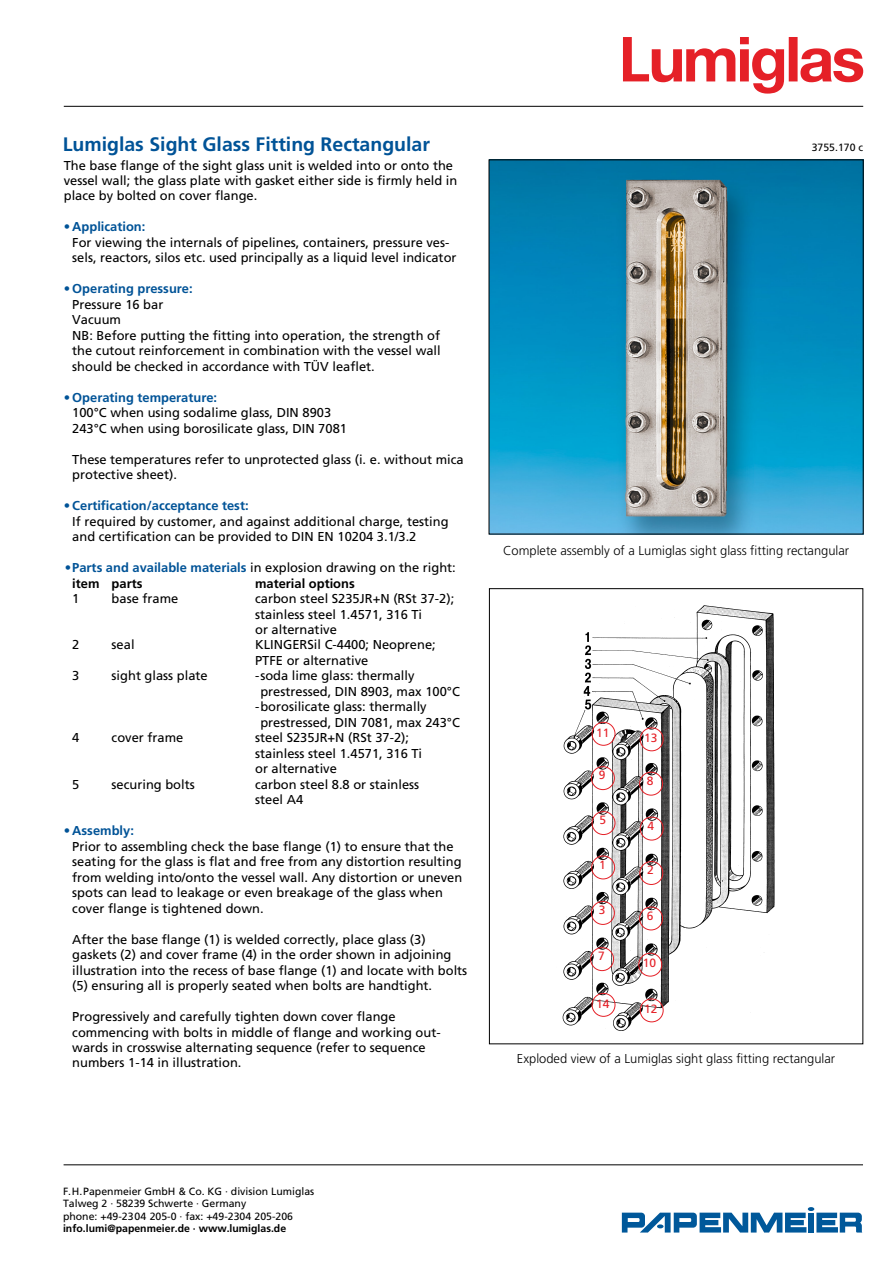
<style>
.page{position:relative;width:893px;height:1263px;background:#fff}
.page>*{position:absolute;margin:0;border:0;box-sizing:border-box;transform-origin:0 0}
.t1{font:700 19.5px "Frutiger";color:#005397}
.Body{font:12.9px/15.5px "Frutiger";color:#000}
.t2{font:300 12.9px "Frutiger";color:#000}
.t3{font:700 12.9px "Frutiger";color:#005397}
.t4{font:700 12.9px "Frutiger";color:#000}
.t5{font:12px "Frutiger";color:#e52027}
.t6{font:10.5px "Frutiger";color:#000}
.t7{font:700 10.5px "Frutiger";color:#000}
.s1{font-weight:700;color:#005397}
</style>
<div class="page">
<img style="left:491px;top:161px;width:371px;height:371px">
<div style="left:489px;top:159px;width:375px;height:375px;border:1px solid #000"></div>
<img style="left:562px;top:605px;width:213px;height:426px">
<div style="left:591px;top:856px;width:24px;height:23px;border:1px solid #e52027;border-radius:50%"></div>
<div style="left:591px;top:901px;width:24px;height:24px;border:1px solid #e52027;border-radius:50%"></div>
<div style="left:590px;top:947px;width:24px;height:24px;border:1px solid #e52027;border-radius:50%"></div>
<div style="left:592px;top:993px;width:23px;height:23px;border:1px solid #e52027;border-radius:50%"></div>
<div style="left:592px;top:811px;width:23px;height:24px;border:1px solid #e52027;border-radius:50%"></div>
<div style="left:591px;top:766px;width:24px;height:24px;border:1px solid #e52027;border-radius:50%"></div>
<div style="left:592px;top:722px;width:23px;height:23px;border:1px solid #e52027;border-radius:50%"></div>
<div style="left:640px;top:861px;width:23px;height:24px;border:1px solid #e52027;border-radius:50%"></div>
<div style="left:639px;top:907px;width:24px;height:23px;border:1px solid #e52027;border-radius:50%"></div>
<div style="left:639px;top:953px;width:23px;height:23px;border:1px solid #e52027;border-radius:50%"></div>
<div style="left:640px;top:999px;width:23px;height:23px;border:1px solid #e52027;border-radius:50%"></div>
<div style="left:640px;top:817px;width:23px;height:23px;border:1px solid #e52027;border-radius:50%"></div>
<div style="left:639px;top:772px;width:24px;height:23px;border:1px solid #e52027;border-radius:50%"></div>
<div style="left:640px;top:728px;width:23px;height:23px;border:1px solid #e52027;border-radius:50%"></div>
<div style="left:546px;top:597px;width:78px;height:18px;background:#fff"></div>
<hr style="left:64px;top:1164px;width:799px;height:1px;background:#000">
<svg style="left:622px;top:1207px;width:240px;height:25px"></svg>
<hr style="left:64px;top:106px;width:799px;height:1px;background:#000">
<svg style="left:623px;top:37px;width:240px;height:57px"></svg>
<p class="t1" style="left:63px;top:132px;width:369px">Lumiglas Sight Glass Fitting Rectangular</p>
<p class="Body" style="left:64px;top:157px;width:391px">The base flange of the sight glass unit is welded into or onto the</p>
<p class="Body" style="left:64px;top:173px;width:395px">vessel wall; the glass plate with gasket either side is firmly held in</p>
<p class="Body" style="left:64px;top:188px;width:195px">place by bolted on cover flange.</p>
<p class="t3" style="left:64px;top:219px;width:83px">• Application:</p>
<p class="Body" style="left:72px;top:235px;width:386px">For viewing the internals of pipelines, containers, pressure ves&shy;sels, reactors, silos etc. used principally as a liquid level indicator</p>
<p class="t3" style="left:64px;top:281px;width:130px">• Operating pressure:</p>
<p class="Body" style="left:72px;top:297px;width:93px">Pressure 16 bar</p>
<p class="Body" style="left:72px;top:312px;width:50px">Vacuum</p>
<p class="Body" style="left:72px;top:328px;width:369px">NB: Before putting the fitting into operation, the strength of</p>
<p class="Body" style="left:72px;top:343px;width:370px">the cutout reinforcement in combination with the vessel wall should be checked in accordance with TÜV leaflet.</p>
<p class="t3" style="left:64px;top:390px;width:155px">• Operating temperature:</p>
<p class="Body" style="left:72px;top:405px;width:260px">100°C when using sodalime glass, DIN 8903</p>
<p class="Body" style="left:72px;top:421px;width:276px">243°C when using borosilicate glass, DIN 7081</p>
<p class="Body" style="left:72px;top:451px;width:393px">These temperatures refer to unprotected glass (i. e. without mica protective sheet).</p>
<p class="t3" style="left:64px;top:498px;width:186px">• Certification/acceptance test:</p>
<p class="Body" style="left:72px;top:513px;width:378px">If required by customer, and against additional charge, testing and certification can be provided to DIN EN 10204 3.1/3.2</p>
<p class="Body" style="left:65px;top:560px;width:393px"><span class="s1">•Parts and available materials</span> in explosion drawing on the right:</p>
<p class="t4" style="left:72px;top:575px;width:72px">item parts</p>
<p class="t4" style="left:255px;top:575px;width:101px">material options</p>
<p class="Body" style="left:72px;top:591px;width:9px">1</p>
<p class="Body" style="left:112px;top:591px;width:68px">base frame</p>
<p class="Body" style="left:255px;top:591px;width:201px">carbon steel S235JR+N (RSt 37-2);</p>
<p class="Body" style="left:255px;top:606px;width:169px">stainless steel 1.4571, 316 Ti</p>
<p class="Body" style="left:255px;top:622px;width:83px">or alternative</p>
<p class="Body" style="left:72px;top:637px;width:9px">2</p>
<p class="Body" style="left:112px;top:637px;width:24px">seal</p>
<p class="Body" style="left:255px;top:637px;width:182px">KLINGERSil C-4400; Neoprene;</p>
<p class="Body" style="left:255px;top:653px;width:115px">PTFE or alternative</p>
<p class="Body" style="left:72px;top:668px;width:9px">3</p>
<p class="Body" style="left:112px;top:668px;width:98px">sight glass plate</p>
<p class="Body" style="left:255px;top:668px;width:161px">-soda lime glass: thermally</p>
<p class="Body" style="left:260px;top:684px;width:201px">prestressed, DIN 8903, max 100°C</p>
<p class="Body" style="left:255px;top:699px;width:173px">-borosilicate glass: thermally</p>
<p class="Body" style="left:260px;top:715px;width:201px">prestressed, DIN 7081, max 243°C</p>
<p class="Body" style="left:72px;top:730px;width:9px">4</p>
<p class="Body" style="left:112px;top:730px;width:73px">cover frame</p>
<p class="Body" style="left:255px;top:730px;width:155px">steel S235JR+N (RSt 37-2);</p>
<p class="Body" style="left:255px;top:746px;width:169px">stainless steel 1.4571, 316 Ti</p>
<p class="Body" style="left:255px;top:761px;width:83px">or alternative</p>
<p class="Body" style="left:72px;top:777px;width:9px">5</p>
<p class="Body" style="left:112px;top:777px;width:85px">securing bolts</p>
<p class="Body" style="left:255px;top:777px;width:166px">carbon steel 8.8 or stainless</p>
<p class="Body" style="left:255px;top:792px;width:50px">steel A4</p>
<p class="t3" style="left:64px;top:823px;width:72px">• Assembly:</p>
<p class="Body" style="left:72px;top:838px;width:391px">Prior to assembling check the base flange (1) to ensure that the seating for the glass is flat and free from any distortion resulting from welding into/onto the vessel wall. Any distortion or uneven spots can lead to leakage or even breakage of the glass when cover flange is tightened down.</p>
<p class="Body" style="left:72px;top:931px;width:355px">After the base flange (1) is welded correctly, place glass (3)</p>
<p class="Body" style="left:72px;top:947px;width:396px">gaskets (2) and cover frame (4) in the order shown in adjoining illustration into the recess of base flange (1) and locate with bolts (5) ensuring all is properly seated when bolts are handtight.</p>
<p class="Body" style="left:72px;top:1009px;width:325px">Progressively and carefully tighten down cover flange</p>
<p class="Body" style="left:72px;top:1024px;width:370px">commencing with bolts in middle of flange and working out&shy;wards in crosswise alternating sequence (refer to sequence</p>
<p class="Body" style="left:72px;top:1055px;width:171px">numbers 1-14 in illustration.</p>
<p class="t6" style="left:812px;top:141px;width:53px">3755.170 c</p>
<p class="t2" style="left:503px;top:544px;width:348px">Complete assembly of a Lumiglas sight glass fitting rectangular</p>
<p class="t5" style="left:596px;top:725px;width:15px">11</p>
<p class="t5" style="left:644px;top:731px;width:15px">13</p>
<p class="t5" style="left:599px;top:768px;width:8px">9</p>
<p class="t5" style="left:647px;top:774px;width:8px">8</p>
<p class="t5" style="left:599px;top:813px;width:8px">5</p>
<p class="t5" style="left:648px;top:819px;width:8px">4</p>
<p class="t5" style="left:599px;top:857px;width:8px">1</p>
<p class="t5" style="left:599px;top:903px;width:8px">3</p>
<p class="t5" style="left:598px;top:949px;width:8px">7</p>
<p class="t5" style="left:596px;top:996px;width:15px">14</p>
<p class="t5" style="left:647px;top:863px;width:8px">2</p>
<p class="t5" style="left:647px;top:908px;width:8px">6</p>
<p class="t5" style="left:643px;top:956px;width:15px">10</p>
<p class="t5" style="left:644px;top:1002px;width:15px">12</p>
<p class="t2" style="left:517px;top:1051px;width:320px">Exploded view of a Lumiglas sight glass fitting rectangular</p>
<p class="t6" style="left:63px;top:1185px;width:253px">F.H.Papenmeier GmbH &amp; Co. KG · division Lumiglas</p>
<p class="t6" style="left:63px;top:1197px;width:185px">Talweg 2 · 58239 Schwerte · Germany</p>
<p class="t6" style="left:63px;top:1210px;width:232px">phone: +49-2304 205-0 · fax: +49-2304 205-206</p>
<p class="t7" style="left:63px;top:1223px;width:225px">info.lumi@papenmeier.de · www.lumiglas.de</p>
</div>
